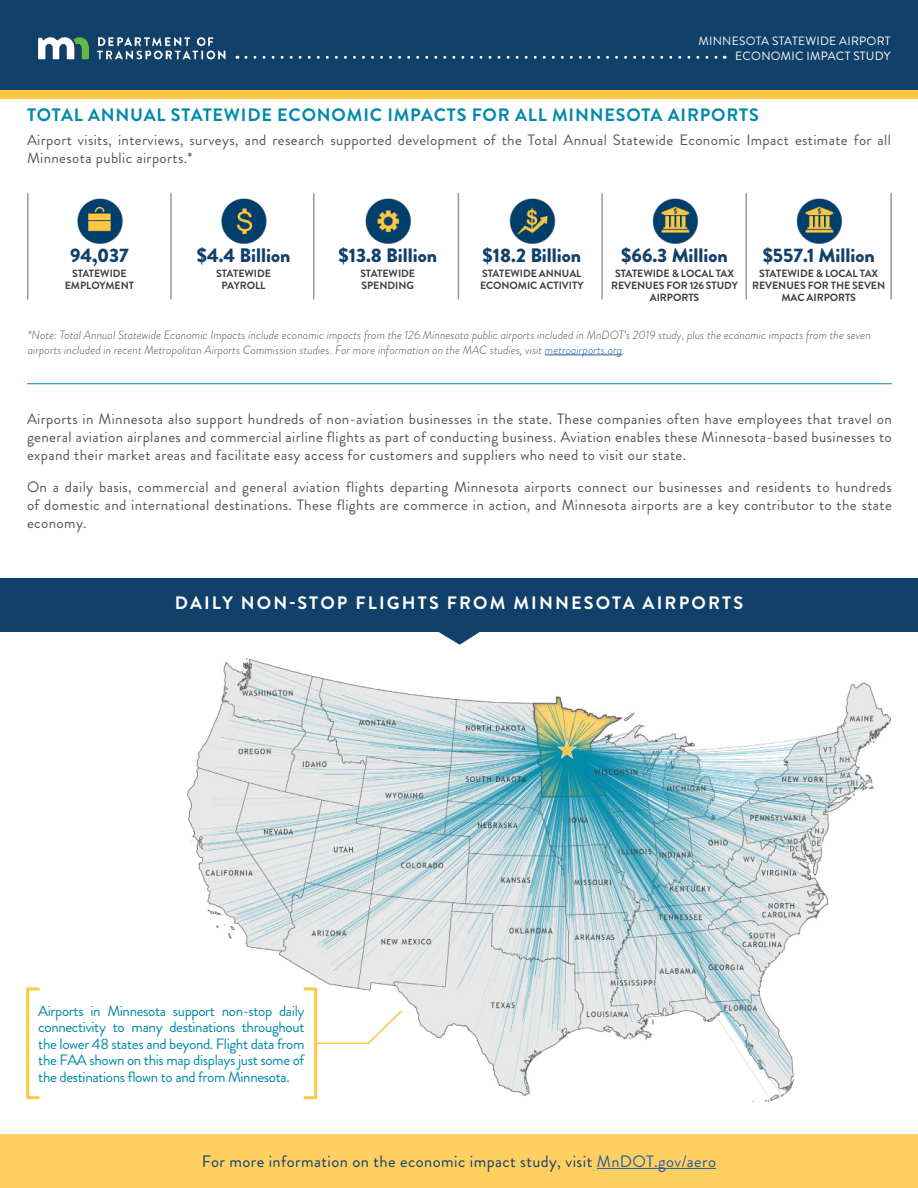
<style>
.page{position:relative;width:918px;height:1188px;background:#fff}
.page>*{position:absolute;margin:0;border:0;box-sizing:border-box;transform-origin:0 0}
.t1{font:900 19.5px "Brandon Grotesque";color:#11416b}
.t2{font:700 18px "Brandon Grotesque";letter-spacing:.045em;color:#0089ab}
.t3{font:700 18px "Brandon Grotesque";letter-spacing:.12em;color:#fff}
.t4{font:16.5px "Brandon Grotesque";letter-spacing:.025em;color:#11416b}
.t5{font:15px/18px "Brandon Grotesque";letter-spacing:.025em;color:#53565a;text-align:justify}
.t6{font:15px/16.5px "Brandon Grotesque";letter-spacing:-.025em;color:#0089ab;text-align:justify}
.t7{font:italic 300 12px/14.4px "Brandon Grotesque";color:#53565a}
.t8{font:12px/14.4px "Brandon Grotesque";letter-spacing:.02em;color:#fff;text-align:right}
.t9{font:700 10.5px/12px "Brandon Grotesque";letter-spacing:-.005em;color:#403f40;text-align:center}
.s1{color:#215e9e}
</style>
<div class="page">
<div style="left:1px;top:578px;width:917px;height:53px;background:#11416b"></div>
<div style="left:0;top:1134px;width:918px;height:54px;background:#ffd061"></div>
<svg style="left:435px;top:631px;width:48px;height:14px"></svg>
<hr style="left:27px;top:383px;width:865px;height:1px;background:#0089ab">
<div style="left:0;top:91px;width:918px;height:8px;background:#ffc742"></div>
<div style="left:0;top:0;width:918px;height:90px;background:#11416b"></div>
<svg style="left:246px;top:56px;width:479px;height:3px"></svg>
<img style="left:38px;top:37px;width:188px;height:23px">
<hr style="left:545px;top:355px;width:77px;height:1px;background:#215e9e">
<img style="left:188px;top:658px;width:703px;height:444px">
<hr style="left:597px;top:1168px;width:119px;height:1px;background:#215e9e">
<hr style="left:27px;top:193px;width:2px;height:106px;background:#97999b">
<hr style="left:170px;top:193px;width:2px;height:106px;background:#97999b">
<hr style="left:313px;top:193px;width:1px;height:106px;background:#97999b">
<hr style="left:458px;top:193px;width:1px;height:106px;background:#97999b">
<hr style="left:601px;top:193px;width:2px;height:106px;background:#97999b">
<hr style="left:745px;top:193px;width:2px;height:106px;background:#97999b">
<hr style="left:890px;top:193px;width:2px;height:106px;background:#97999b">
<img style="left:77px;top:198px;width:46px;height:47px">
<img style="left:221px;top:198px;width:46px;height:47px">
<img style="left:365px;top:198px;width:47px;height:47px">
<img style="left:652px;top:198px;width:47px;height:47px">
<img style="left:796px;top:198px;width:47px;height:47px">
<img style="left:509px;top:198px;width:47px;height:47px">
<svg style="left:317px;top:1009px;width:87px;height:36px"></svg>
<div style="left:26px;top:987px;width:15px;height:112px;border:3px solid #ffc742"></div>
<div style="left:302px;top:987px;width:15px;height:112px;border:3px solid #ffc742"></div>
<p class="t8" style="left:699px;top:35px;width:194px">MINNESOTA STATEWIDE AIRPORT<br>ECONOMIC IMPACT STUDY</p>
<p class="t2" style="left:27px;top:104px;width:733px">TOTAL ANNUAL STATEWIDE ECONOMIC IMPACTS FOR ALL MINNESOTA AIRPORTS</p>
<p class="t5" style="left:27px;top:133px;width:866px">Airport visits, interviews, surveys, and research supported development of the Total Annual Statewide Economic Impact estimate for all<br>Minnesota public airports.*</p>
<h1 class="t1" style="left:763px;top:247px;width:114px">$557.1 Million</h1>
<p class="t9" style="left:752px;top:268px;width:135px">STATEWIDE &amp; LOCAL TAX<br>REVENUES FOR THE SEVEN<br>MAC AIRPORTS</p>
<p class="t7" style="left:28px;top:330px;width:845px">*Note: Total Annual Statewide Economic Impacts include economic impacts from the 126 Minnesota public airports included in MnDOT’s 2019 study, plus the economic impacts from the seven airports included in recent Metropolitan Airports Commission studies. For more information on the MAC studies, visit <span class="s1">metroairports.org</span>.</p>
<h1 class="t1" style="left:197px;top:247px;width:95px">$4.4 Billion</h1>
<p class="t9" style="left:216px;top:268px;width:56px">STATEWIDE<br>PAYROLL</p>
<h1 class="t1" style="left:339px;top:247px;width:100px">$13.8 Billion</h1>
<p class="t9" style="left:360px;top:268px;width:56px;text-align:left">STATEWIDE<br>SPENDING</p>
<h1 class="t1" style="left:483px;top:247px;width:100px">$18.2 Billion</h1>
<p class="t9" style="left:480px;top:268px;width:105px;text-align:left">STATEWIDE ANNUAL<br>ECONOMIC ACTIVITY</p>
<h1 class="t1" style="left:621px;top:247px;width:108px">$66.3 Million</h1>
<p class="t9" style="left:611px;top:268px;width:128px">STATEWIDE &amp; LOCAL TAX<br>REVENUES FOR 126 STUDY<br>AIRPORTS</p>
<h1 class="t1" style="left:70px;top:247px;width:60px">94,037</h1>
<p class="t9" style="left:65px;top:268px;width:71px">STATEWIDE<br>EMPLOYMENT</p>
<p class="t5" style="left:27px;top:412px;width:866px">Airports in Minnesota also support hundreds of non-aviation businesses in the state. These companies often have employees that travel on general aviation airplanes and commercial airline flights as part of conducting business. Aviation enables these Minnesota-based businesses to expand their market areas and facilitate easy access for customers and suppliers who need to visit our state.</p>
<p class="t5" style="left:27px;top:479px;width:866px">On a daily basis, commercial and general aviation flights departing Minnesota airports connect our businesses and residents to hundreds of domestic and international destinations. These flights are commerce in action, and Minnesota airports are a key contributor to the state economy.</p>
<p class="t3" style="left:175px;top:592px;width:570px">DAILY NON-STOP FLIGHTS FROM MINNESOTA AIRPORTS</p>
<p class="t6" style="left:38px;top:1004px;width:268px">Airports in Minnesota support non-stop daily connectivity to many destinations throughout the lower 48 states and beyond. Flight data from the FAA shown on this map displays just some of the destinations flown to and from Minnesota.</p>
<p class="t4" style="left:202px;top:1154px;width:516px">For more information on the economic impact study, visit <span class="s1">MnDOT.gov/aero</span></p>
</div>
